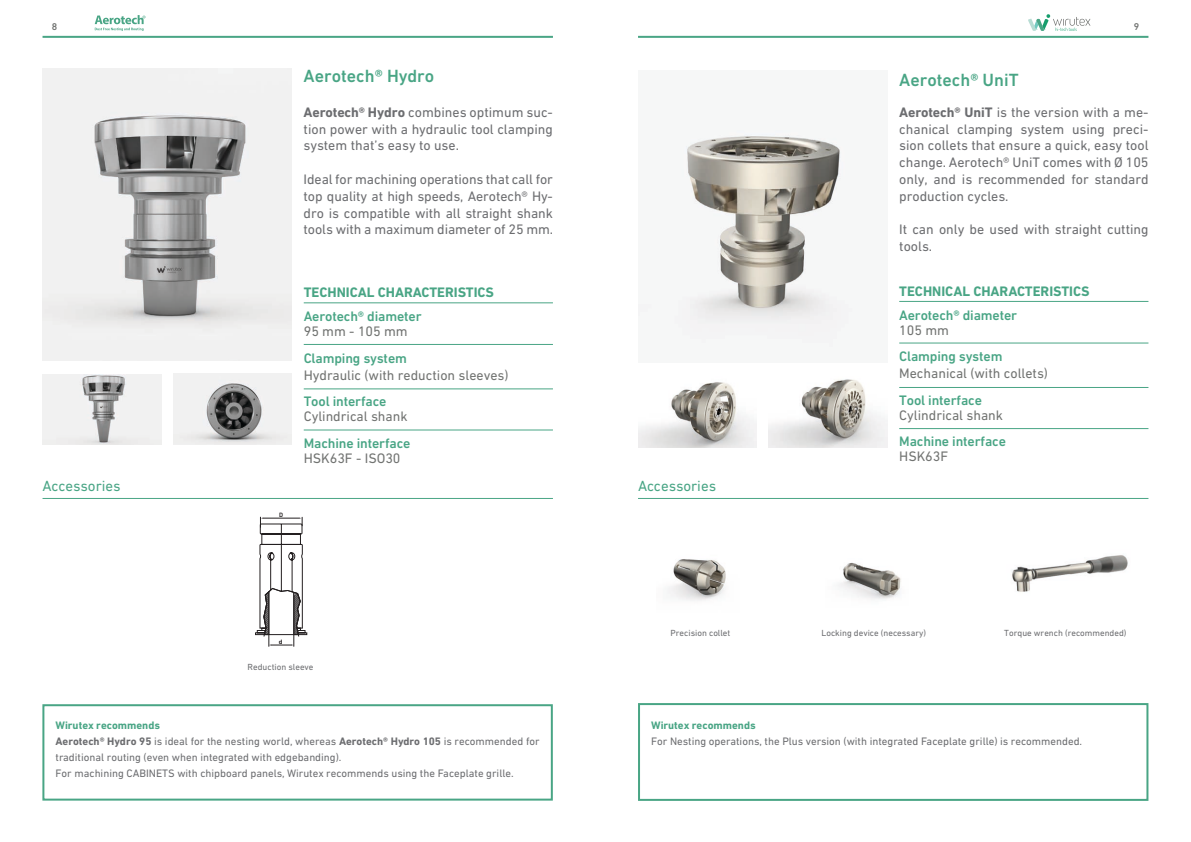
<style>
.page{position:relative;width:1191px;height:842px;background:#fff}
.page>*{position:absolute;margin:0;border:0;box-sizing:border-box;transform-origin:0 0}
.t1{font:500 18px "DIN Next W1 G";color:#49a585}
.t2{font:15px "DIN Next W1 G";color:#49a585}
.t3{font:14px/16.8px "DIN Next W1 G";color:#6c6d70;text-align:justify}
.t4{font:500 14px "DIN Next W1 G";letter-spacing:-.01em;color:#49a585}
.Interno_Tabella{font:14px "DIN Next W1 G";color:#717371}
.t5{font:700 14px "DIN Next W1 G";color:#49a585}
.t6{font:11px/16px "DIN Next W1 G";color:#6c6d70}
.t7{font:700 11px "DIN Next W1 G";color:#49a585}
.t8{font:500 10px "DIN Next W1 G";color:#717371}
.t9{font:9px "DIN Next W1 G";color:#6c6d70}
.t10{font:500 6.4px "DIN Next CYR";color:#231f20}
.t11{font:6.1px "DIN Bold";color:#231f20;scale:1.12 1}
.s1{font-weight:700}
</style>
<div class="page">
<svg style="left:95px;top:15px;width:50px;height:16px"></svg>
<svg style="left:1028px;top:14px;width:62px;height:17px"></svg>
<img style="left:42px;top:68px;width:250px;height:292px">
<img style="left:638px;top:130px;width:214px;height:217px">
<div style="left:638px;top:703px;width:510px;height:98px;border:2px solid #49a585"></div>
<div style="left:42px;top:704px;width:511px;height:97px;border:2px solid #49a585"></div>
<hr style="left:43px;top:36px;width:510px;height:2px;background:#49a585">
<hr style="left:638px;top:36px;width:510px;height:2px;background:#49a585">
<img style="left:42px;top:374px;width:119px;height:70px">
<img style="left:638px;top:382px;width:118px;height:65px">
<img style="left:173px;top:374px;width:119px;height:70px">
<img style="left:768px;top:379px;width:119px;height:68px">
<hr style="left:304px;top:344px;width:249px;height:1px;background:#49a585">
<hr style="left:899px;top:343px;width:249px;height:1px;background:#49a585">
<hr style="left:304px;top:302px;width:249px;height:1px;background:#49a585">
<hr style="left:899px;top:301px;width:249px;height:1px;background:#49a585">
<hr style="left:304px;top:389px;width:249px;height:1px;background:#49a585">
<hr style="left:899px;top:387px;width:249px;height:1px;background:#49a585">
<hr style="left:304px;top:430px;width:249px;height:1px;background:#49a585">
<hr style="left:899px;top:428px;width:249px;height:1px;background:#49a585">
<hr style="left:43px;top:498px;width:510px;height:1px;background:#49a585">
<svg style="left:255px;top:517px;width:52px;height:129px"></svg>
<hr style="left:638px;top:498px;width:510px;height:1px;background:#49a585">
<img style="left:668px;top:559px;width:58px;height:42px">
<img style="left:838px;top:562px;width:63px;height:38px">
<img style="left:1012px;top:555px;width:116px;height:37px">
<p class="t8" style="left:52px;top:21px;width:7px">8</p>
<p class="t8" style="left:1133px;top:21px;width:7px">9</p>
<p class="t1" style="left:304px;top:66px;width:132px">Aerotech® Hydro</p>
<p class="t3" style="left:304px;top:103px;width:251px"><span class="s1">Aerotech® Hydro</span> combines optimum suc&shy;tion power with a hydraulic tool clamping system that’s easy to use.</p>
<p class="t3" style="left:304px;top:171px;width:251px">Ideal for machining operations that call for top quality at high speeds, Aerotech® Hy&shy;dro is compatible with all straight shank tools with a maximum diameter of 25 mm.</p>
<p class="t5" style="left:304px;top:284px;width:192px">TECHNICAL CHARACTERISTICS</p>
<p class="t2" style="left:43px;top:477px;width:80px">Accessories</p>
<p class="t10" style="left:279px;top:511px;width:5px">D</p>
<p class="t4" style="left:304px;top:308px;width:119px">Aerotech® diameter</p>
<p class="Interno_Tabella" style="left:304px;top:323px;width:106px">95 mm - 105 mm</p>
<p class="t4" style="left:304px;top:350px;width:105px">Clamping system</p>
<p class="Interno_Tabella" style="left:304px;top:367px;width:206px">Hydraulic (with reduction sleeves)</p>
<p class="t4" style="left:304px;top:393px;width:84px">Tool interface</p>
<p class="Interno_Tabella" style="left:304px;top:408px;width:105px">Cylindrical shank</p>
<p class="t4" style="left:304px;top:435px;width:108px">Machine interface</p>
<p class="Interno_Tabella" style="left:304px;top:450px;width:98px">HSK63F - ISO30</p>
<p class="t11" style="left:279px;top:638px;width:5px">d</p>
<p class="t9" style="left:248px;top:662px;width:67px">Reduction sleeve</p>
<p class="t7" style="left:56px;top:719px;width:106px">Wirutex recommends</p>
<p class="t6" style="left:56px;top:733px;width:486px"><span class="s1">Aerotech® Hydro 95</span> is ideal for the nesting world, whereas <span class="s1">Aerotech® Hydro 105</span> is recommended for traditional routing (even when integrated with edgebanding).</p>
<p class="t6" style="left:56px;top:765px;width:459px">For machining CABINETS with chipboard panels, Wirutex recommends using the Faceplate grille.</p>
<p class="t1" style="left:899px;top:70px;width:121px">Aerotech® UniT</p>
<p class="t3" style="left:899px;top:103px;width:251px"><span class="s1">Aerotech® UniT</span> is the version with a me&shy;chanical clamping system using preci&shy;sion collets that ensure a quick, easy tool change. Aerotech® UniT comes with Ø 105 only, and is recommended for standard production cycles.</p>
<p class="t3" style="left:899px;top:221px;width:251px">It can only be used with straight cutting tools.</p>
<p class="t5" style="left:899px;top:283px;width:192px">TECHNICAL CHARACTERISTICS</p>
<p class="t2" style="left:638px;top:477px;width:80px">Accessories</p>
<p class="t4" style="left:899px;top:307px;width:119px">Aerotech® diameter</p>
<p class="Interno_Tabella" style="left:899px;top:322px;width:51px">105 mm</p>
<p class="t4" style="left:899px;top:348px;width:105px">Clamping system</p>
<p class="Interno_Tabella" style="left:899px;top:365px;width:150px">Mechanical (with collets)</p>
<p class="t4" style="left:899px;top:392px;width:84px">Tool interface</p>
<p class="Interno_Tabella" style="left:899px;top:407px;width:105px">Cylindrical shank</p>
<p class="t4" style="left:899px;top:433px;width:108px">Machine interface</p>
<p class="Interno_Tabella" style="left:899px;top:448px;width:50px">HSK63F</p>
<p class="t9" style="left:670px;top:628px;width:61px">Precision collet</p>
<p class="t9" style="left:821px;top:628px;width:106px">Locking device (necessary)</p>
<p class="t9" style="left:1004px;top:628px;width:124px">Torque wrench (recommended)</p>
<p class="t7" style="left:651px;top:719px;width:106px">Wirutex recommends</p>
<p class="t6" style="left:651px;top:733px;width:432px">For Nesting operations, the Plus version (with integrated Faceplate grille) is recommended.</p>
</div>
